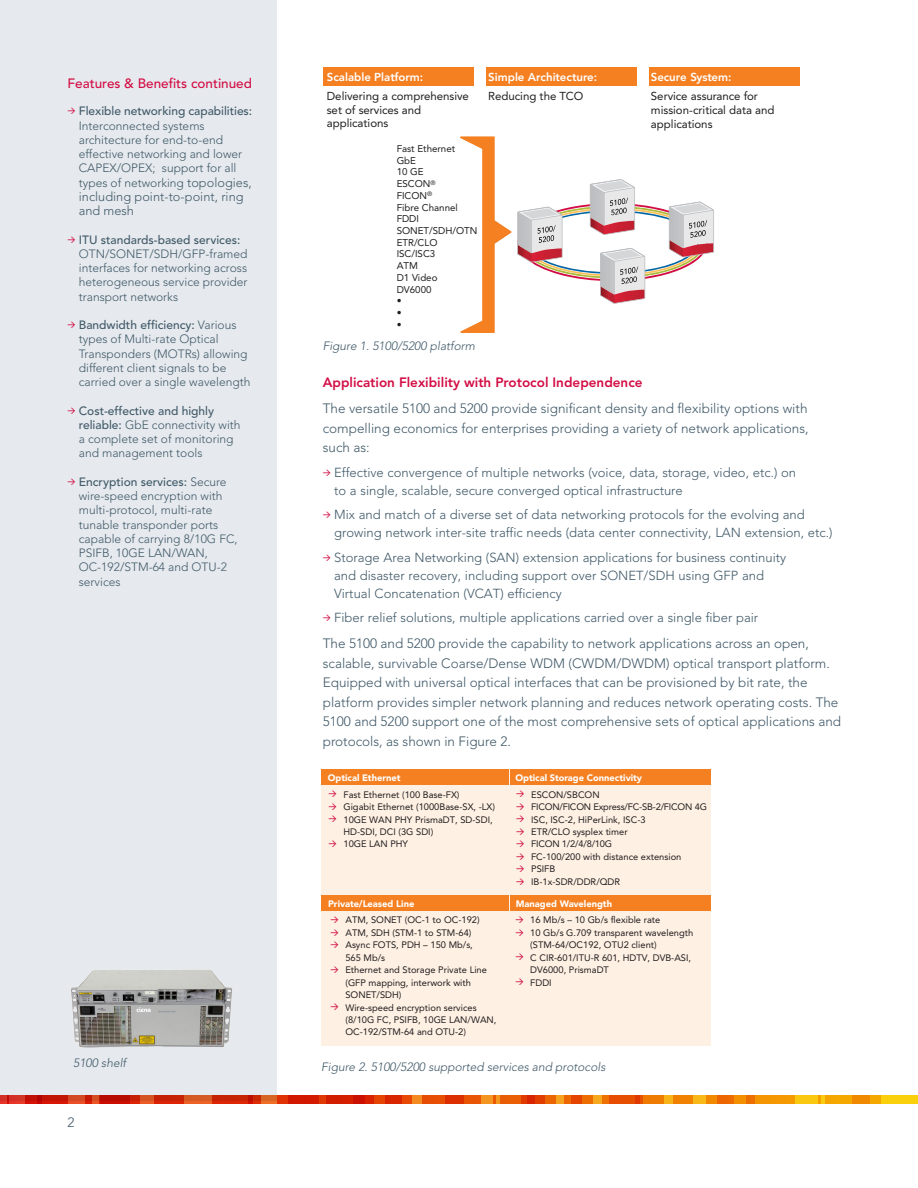
<style>
.page{position:relative;width:918px;height:1188px;background:#fff}
.page>*{position:absolute;margin:0;border:0;box-sizing:border-box;transform-origin:0 0}
.Body_Copy{font:300 13.5px/19.5px "Avenir";color:#405968;text-align:justify}
.Headline_for_body_co{font:800 13.5px "Avenir";color:#d20d44}
.t1{font:500 13.5px "Avenir";color:#d20d44}
.t2{font:300 13.05px/18px "Avenir";color:#405968}
.t3{font:300 12.75px/14.2px "Avenir";color:#405968}
.t4{font:300 12px/14.2px "Avenir";color:#405968}
.t5{font:500 12px "Avenir";color:#405968}
.Photo_Caption{font:italic 300 12px "Avenir";color:#405968}
.t6{font:11.55px/19.2px "Avenir";color:#201d1e}
.t7{font:800 11.55px/19.2px "Avenir";color:#fff}
.t8{font:9.75px/11.7px "Avenir";color:#201d1e}
.t9{font:9.3px/12.5px "Avenir";color:#201d1e}
.t10{font:900 9.3px/16.2px "Avenir";color:#fff}
.s1{font-size:12.75px}
.s2{font-weight:300}
.s3{font-weight:500}
.s4{font-weight:800;color:#fff}
.s5{font-weight:400;color:#201d1e}
.s6{font-family:"DIN";font-weight:500;font-size:7.8px;color:#d20d44}
.s7{font-weight:900;color:#fff}
.s8{font-family:"DIN";font-weight:500;font-size:8.1px;color:#d20d44}
</style>
<div class="page">
<div style="left:0;top:0;width:277px;height:1101px;background:#e6eaee"></div>
<svg style="left:260px;top:1095px;width:94px;height:9px"></svg>
<div style="left:288px;top:1095px;width:31px;height:9px;background:#d31800"></div>
<svg style="left:402px;top:1095px;width:21px;height:9px"></svg>
<svg style="left:495px;top:1095px;width:5px;height:9px"></svg>
<div style="left:500px;top:1095px;width:45px;height:9px;background:#eb5e04"></div>
<svg style="left:642px;top:1095px;width:32px;height:9px"></svg>
<svg style="left:423px;top:1095px;width:72px;height:9px"></svg>
<svg style="left:354px;top:1095px;width:48px;height:9px"></svg>
<svg style="left:91px;top:1095px;width:169px;height:9px"></svg>
<svg style="left:534px;top:1095px;width:38px;height:9px"></svg>
<svg style="left:820px;top:1095px;width:5px;height:9px"></svg>
<div style="left:825px;top:1095px;width:45px;height:9px;background:#f5a800"></div>
<svg style="left:852px;top:1095px;width:66px;height:9px"></svg>
<svg style="left:674px;top:1095px;width:33px;height:9px"></svg>
<div style="left:707px;top:1095px;width:48px;height:9px;background:#f38902"></div>
<svg style="left:67px;top:1095px;width:24px;height:9px"></svg>
<svg style="left:99px;top:1095px;width:41px;height:9px"></svg>
<div style="left:747px;top:1095px;width:73px;height:9px;background:#fac810"></div>
<svg style="left:8px;top:1095px;width:18px;height:9px"></svg>
<svg style="left:0;top:1095px;width:8px;height:9px"></svg>
<svg style="left:26px;top:1095px;width:41px;height:9px"></svg>
<svg style="left:572px;top:1095px;width:70px;height:9px"></svg>
<svg style="left:717px;top:1095px;width:78px;height:9px"></svg>
<svg style="left:445px;top:1095px;width:35px;height:9px"></svg>
<svg style="left:521px;top:1095px;width:13px;height:9px"></svg>
<svg style="left:100px;top:1095px;width:30px;height:9px"></svg>
<svg style="left:154px;top:1095px;width:30px;height:9px"></svg>
<svg style="left:212px;top:1095px;width:41px;height:9px"></svg>
<img style="left:71px;top:970px;width:162px;height:78px">
<div style="left:649px;top:68px;width:151px;height:18px;background:#f58022"></div>
<div style="left:486px;top:68px;width:151px;height:18px;background:#f58022"></div>
<div style="left:323px;top:68px;width:150px;height:18px;background:#f58022"></div>
<svg style="left:460px;top:137px;width:254px;height:196px"></svg>
<div style="left:321px;top:770px;width:390px;height:276px;background:#fef0e3"></div>
<div style="left:321px;top:770px;width:187px;height:15px;background:#f58022"></div>
<div style="left:510px;top:770px;width:201px;height:15px;background:#f58022"></div>
<div style="left:322px;top:895px;width:187px;height:15px;background:#f58022"></div>
<div style="left:510px;top:895px;width:201px;height:15px;background:#f58022"></div>
<p class="t1" style="left:68px;top:75px;width:186px">Features &amp; Benefits continued</p>
<p class="t5" style="left:68px;top:104px;width:186px"><sup>&gt;</sup> Flexible networking capabilities:</p>
<p class="t4" style="left:79px;top:118px;width:175px">Interconnected systems architecture for end-to-end effective networking and lower<br>CAPEX/OPEX; support for all types of networking <span class="s1">topologies,</span></p>
<p class="t3" style="left:79px;top:189px;width:166px">including point-to-point, ring and mesh</p>
<p class="t5" style="left:68px;top:232px;width:174px"><sup>&gt;</sup> ITU standards-based services:</p>
<p class="t4" style="left:79px;top:246px;width:170px;text-align:justify">OTN/SONET/SDH/GFP-framed interfaces for networking across heterogeneous service provider transport networks</p>
<p class="t5" style="left:68px;top:318px;width:170px"><sup>&gt;</sup> Bandwidth efficiency: <span class="s2">Various</span></p>
<p class="t4" style="left:79px;top:332px;width:173px">types of Multi-rate Optical<br>Transponders (MOTRs) allowing different client signals to be carried over a single wavelength</p>
<p class="t5" style="left:68px;top:403px;width:148px"><sup>&gt;</sup> Cost-effective and highly</p>
<p class="t4" style="left:79px;top:417px;width:163px"><span class="s3">reliable:</span> GbE connectivity with a complete set of monitoring and management tools</p>
<p class="t5" style="left:68px;top:475px;width:161px"><sup>&gt;</sup> Encryption services: <span class="s2">Secure</span></p>
<p class="t4" style="left:79px;top:489px;width:160px">wire-speed encryption with multi-protocol, multi-rate tunable transponder ports capable of carrying 8/10G FC,<br>PSIFB, 10GE LAN/WAN,</p>
<p class="t4" style="left:79px;top:560px;width:150px">OC-192/STM-64 and OTU-2 services</p>
<p class="Photo_Caption" style="left:73px;top:1056px;width:54px">5100 shelf</p>
<p class="Body_Copy" style="left:68px;top:1112px;width:9px">2</p>
<p class="t6" style="left:327px;top:67px;width:144px"><span class="s4">Scalable Platform:<br></span>Delivering a comprehensive</p>
<p class="t6" style="left:327px;top:103px;width:96px;line-height:13.8px">set of services and applications</p>
<p class="t8" style="left:397px;top:143px;width:82px">Fast Ethernet<br>GbE<br>10 GE<br>ESCON<sup>®<br></sup>FICON<sup>®<br></sup>Fibre Channel<br>FDDI<br>SONET/SDH/OTN<br>ETR/CLO<br>ISC/ISC3<br>ATM<br>D1 Video<br>DV6000<br>•<br>•<br>•</p>
<p class="Photo_Caption" style="left:323px;top:339px;width:154px">Figure 1. 5100/5200 platform</p>
<p class="t7" style="left:488px;top:67px;width:111px">Simple Architecture:<br><span class="s5">Reducing the TCO</span></p>
<p class="t6" style="left:651px;top:67px;width:109px"><span class="s4">Secure System:<br></span>Service assurance for</p>
<p class="t6" style="left:651px;top:103px;width:125px;line-height:13.8px">mission-critical data and applications</p>
<p class="Headline_for_body_co" style="left:323px;top:374px;width:321px">Application Flexibility with Protocol Independence</p>
<p class="Body_Copy" style="left:323px;top:399px;width:487px">The versatile 5100 and 5200 provide significant density and flexibility options with compelling economics for enterprises providing a variety of network applications, such as:</p>
<p class="t2" style="left:334px;top:463px;width:464px;text-indent:-11px"><span class="s6">&gt;</span> Effective convergence of multiple networks (voice, data, storage, video, etc.) on to a single, scalable, secure converged optical infrastructure</p>
<p class="t2" style="left:323px;top:506px;width:484px"><span class="s6">&gt;</span> Mix and match of a diverse set of data networking protocols for the evolving and</p>
<p class="t2" style="left:334px;top:524px;width:500px">growing network inter-site traffic needs (data center connectivity, LAN extension, etc.)</p>
<p class="t2" style="left:323px;top:548px;width:465px"><span class="s6">&gt;</span> Storage Area Networking (SAN) extension applications for business continuity</p>
<p class="t2" style="left:334px;top:566px;width:432px">and disaster recovery, including support over SONET/SDH using GFP and</p>
<p class="t2" style="left:334px;top:584px;width:229px">Virtual Concatenation (VCAT) efficiency</p>
<p class="t2" style="left:323px;top:609px;width:437px"><span class="s6">&gt;</span> Fiber relief solutions, multiple applications carried over a single fiber pair</p>
<p class="Body_Copy" style="left:323px;top:634px;width:520px;text-align:left">The 5100 and 5200 provide the capability to network applications across an open, scalable, survivable Coarse/Dense WDM (CWDM/DWDM) optical transport platform.<br>Equipped with universal optical interfaces that can be provisioned by bit rate, the platform provides simpler network planning and reduces network operating costs. The 5100 and 5200 support one of the most comprehensive sets of optical applications and protocols, as shown in Figure 2.</p>
<p class="t9" style="left:328px;top:770px;width:133px;line-height:16.2px"><span class="s7">Optical Ethernet<br></span><span class="s8">&gt;</span> Fast Ethernet (100 Base-FX)</p>
<p class="t9" style="left:329px;top:801px;width:168px"><span class="s8">&gt;</span> Gigabit Ethernet (1000Base-SX, -LX)</p>
<p class="t9" style="left:329px;top:813px;width:166px"><span class="s8">&gt;</span> 10GE WAN PHY PrismaDT, SD-SDI,</p>
<p class="t9" style="left:343px;top:826px;width:91px">HD-SDI, DCI (3G SDI)</p>
<p class="t9" style="left:329px;top:838px;width:81px"><span class="s8">&gt;</span> 10GE LAN PHY</p>
<p class="t10" style="left:515px;top:770px;width:128px">Optical Storage Connectivity <span class="s8">&gt;</span> <span class="s5">ESCON/SBCON</span></p>
<p class="t9" style="left:516px;top:801px;width:192px"><span class="s8">&gt;</span> FICON/FICON Express/FC-SB-2/FICON 4G <span class="s8">&gt;</span> ISC, ISC-2, HiPerLink, ISC-3<br><span class="s8">&gt;</span> ETR/CLO sysplex timer<br><span class="s8">&gt;</span> FICON 1/2/4/8/10G<br><span class="s8">&gt;</span> FC-100/200 with distance extension<br><span class="s8">&gt;</span> PSIFB<br><span class="s8">&gt;</span> IB-1x-SDR/DDR/QDR</p>
<p class="t10" style="left:328px;top:896px;width:88px">Private/Leased Line</p>
<p class="t10" style="left:516px;top:896px;width:98px">Managed Wavelength</p>
<p class="t9" style="left:330px;top:914px;width:151px"><span class="s8">&gt;</span> ATM, SONET (OC-1 to OC-192)</p>
<p class="t9" style="left:330px;top:926px;width:143px"><span class="s8">&gt;</span> ATM, SDH (STM-1 to STM-64)</p>
<p class="t9" style="left:330px;top:939px;width:144px"><span class="s8">&gt;</span> Async FOTS, PDH – 150 Mb/s,</p>
<p class="t9" style="left:345px;top:951px;width:41px">565 Mb/s</p>
<p class="t9" style="left:330px;top:964px;width:158px"><span class="s8">&gt;</span> Ethernet and Storage Private Line</p>
<p class="t9" style="left:345px;top:976px;width:127px">(GFP mapping, interwork with</p>
<p class="t9" style="left:345px;top:989px;width:58px">SONET/SDH)</p>
<p class="t9" style="left:330px;top:1001px;width:148px"><span class="s8">&gt;</span> Wire-speed encryption services</p>
<p class="t9" style="left:345px;top:1014px;width:153px">(8/10G FC, PSIFB, 10GE LAN/WAN,</p>
<p class="t9" style="left:345px;top:1026px;width:122px">OC-192/STM-64 and OTU-2)</p>
<p class="t9" style="left:515px;top:914px;width:146px"><span class="s8">&gt;</span> 16 Mb/s – 10 Gb/s flexible rate</p>
<p class="t9" style="left:515px;top:926px;width:179px"><span class="s8">&gt;</span> 10 Gb/s G.709 transparent wavelength</p>
<p class="t9" style="left:530px;top:939px;width:128px">(STM-64/OC192, OTU2 client)</p>
<p class="t9" style="left:515px;top:951px;width:177px"><span class="s8">&gt;</span> C CIR-601/ITU-R 601, HDTV, DVB-ASI,</p>
<p class="t9" style="left:530px;top:964px;width:80px">DV6000, PrismaDT</p>
<p class="t9" style="left:515px;top:976px;width:38px"><span class="s8">&gt;</span> FDDI</p>
<p class="Photo_Caption" style="left:321px;top:1060px;width:286px">Figure 2. 5100/5200 supported services and protocols</p>
</div>
